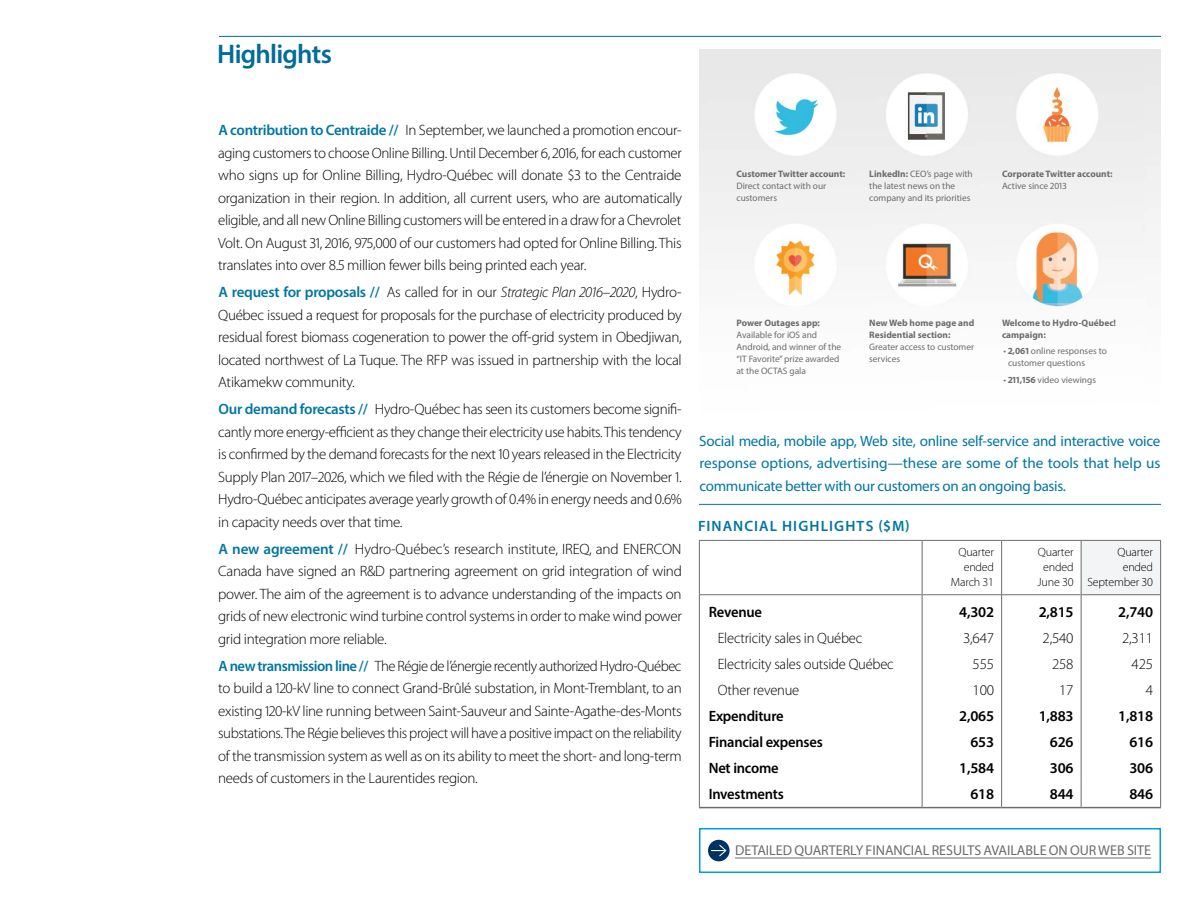
<style>
.page{position:relative;width:1188px;height:918px;background:#fff}
.page>*{position:absolute;margin:0;border:0;box-sizing:border-box;transform-origin:0 0}
.t1{font:600 27px "Myriad Pro";letter-spacing:-.03em;color:#006c9a}
.t2{font:300 15px/22.5px "Myriad Pro";letter-spacing:-.02em;color:#000;text-align:justify}
.t3{font:15px/22.5px "Myriad Pro";letter-spacing:-.02em;color:#0076a3;text-align:justify}
.t4{font:600 15px "Myriad Pro";letter-spacing:-.015em;color:#000}
.t5{font:600 15px "Myriad Pro";letter-spacing:.075em;color:#0076a3}
.t6{font:14.25px "Myriad Pro";letter-spacing:-.005em;color:#6b6c6b}
.t7{font:300 12px/15px "Myriad Pro";letter-spacing:-.015em;color:#000;text-align:right}
.t8{font:9.3px/12px "Myriad Pro";color:#6b6c6b}
.t9{font:700 9.3px/12px "Myriad Pro";color:#6b6c6b}
.s1{font-weight:600;color:#0076a3}
.s2{font-style:italic}
.s3{font-weight:700}
</style>
<div class="page">
<hr style="left:219px;top:36px;width:942px;height:1px;background:#006c9a">
<hr style="left:699px;top:504px;width:462px;height:1px;background:#0076a3">
<div style="left:1081px;top:540px;width:80px;height:55px;background:#f2f4f5"></div>
<hr style="left:700px;top:594px;width:222px;height:1px;background:#6b6c6b">
<hr style="left:922px;top:594px;width:79px;height:1px;background:#6b6c6b">
<hr style="left:1002px;top:594px;width:79px;height:1px;background:#6b6c6b">
<hr style="left:1082px;top:594px;width:78px;height:1px;background:#6b6c6b">
<hr style="left:922px;top:541px;width:1px;height:54px;background:#6b6c6b">
<svg style="left:922px;top:595px;width:1px;height:182px"></svg>
<svg style="left:1001px;top:595px;width:1px;height:182px"></svg>
<svg style="left:1081px;top:595px;width:1px;height:182px"></svg>
<hr style="left:922px;top:777px;width:1px;height:30px;background:#6b6c6b">
<hr style="left:1001px;top:777px;width:1px;height:30px;background:#6b6c6b">
<hr style="left:1081px;top:777px;width:1px;height:30px;background:#6b6c6b">
<hr style="left:699px;top:540px;width:223px;height:1px;background:#6b6c6b">
<hr style="left:699px;top:541px;width:1px;height:54px;background:#6b6c6b">
<hr style="left:922px;top:540px;width:80px;height:1px;background:#6b6c6b">
<hr style="left:1002px;top:540px;width:79px;height:1px;background:#6b6c6b">
<hr style="left:1081px;top:540px;width:80px;height:1px;background:#6b6c6b">
<hr style="left:1160px;top:541px;width:1px;height:54px;background:#6b6c6b">
<svg style="left:699px;top:595px;width:1px;height:182px"></svg>
<hr style="left:699px;top:777px;width:1px;height:30px;background:#6b6c6b">
<hr style="left:699px;top:807px;width:223px;height:1px;background:#6b6c6b">
<hr style="left:922px;top:807px;width:80px;height:1px;background:#6b6c6b">
<hr style="left:1002px;top:807px;width:79px;height:1px;background:#6b6c6b">
<hr style="left:1081px;top:807px;width:80px;height:1px;background:#6b6c6b">
<hr style="left:1001px;top:541px;width:1px;height:54px;background:#6b6c6b">
<hr style="left:1081px;top:541px;width:1px;height:54px;background:#6b6c6b">
<svg style="left:1160px;top:595px;width:1px;height:182px"></svg>
<hr style="left:1160px;top:777px;width:1px;height:30px;background:#6b6c6b">
<hr style="left:735px;top:858px;width:416px;height:1px;background:#6b6c6b">
<div style="left:708px;top:840px;width:22px;height:21px;background:#003363;border-radius:50%"></div>
<svg style="left:711px;top:845px;width:16px;height:11px"></svg>
<div style="left:699px;top:828px;width:462px;height:45px;border:2px solid #00a0da"></div>
<img style="left:699px;top:50px;width:462px;height:261px">
<h1 class="t1" style="left:217px;top:37px;width:116px">Highlights</h1>
<p class="t2" style="left:218px;top:119px;width:465px"><span class="s1">A contribution to Centraide //</span> In September, we launched a promotion encour&shy;aging customers to choose Online Billing. Until December 6, 2016, for each customer who signs up for Online Billing, Hydro-Québec will donate $3 to the Centraide organization in their region. In addition, all current users, who are automatically eligible, and all new Online Billing customers will be entered in a draw for a Chevrolet Volt. On August 31, 2016, 975,000 of our customers had opted for Online Billing. This translates into over 8.5 million fewer bills being printed each year.</p>
<p class="t2" style="left:218px;top:281px;width:465px"><span class="s1">A request for proposals //</span> As called for in our <span class="s2">Strategic Plan 2016–2020</span>, Hydro-Québec issued a request for proposals for the purchase of electricity produced by residual forest biomass cogeneration to power the off-grid system in Obedjiwan, located northwest of La Tuque. The RFP was issued in partnership with the local Atikamekw community.</p>
<p class="t2" style="left:218px;top:398px;width:465px"><span class="s1">Our demand forecasts //</span> Hydro-Québec has seen its customers become signifi&shy;cantly more energy-efficient as they change their electricity use habits. This tendency is confirmed by the demand forecasts for the next 10 years released in the Electricity Supply Plan 2017–2026, which we filed with the Régie de l’énergie on November 1.<br>Hydro-Québec anticipates average yearly growth of 0.4% in energy needs and 0.6% in capacity needs over that time.</p>
<p class="t2" style="left:218px;top:538px;width:465px"><span class="s1">A new agreement //</span> Hydro-Québec’s research institute, IREQ, and ENERCON Canada have signed an R&amp;D partnering agreement on grid integration of wind power. The aim of the agreement is to advance understanding of the impacts on grids of new electronic wind turbine control systems in order to make wind power grid integration more reliable.</p>
<p class="t2" style="left:218px;top:655px;width:465px"><span class="s1">A new transmission line //</span> The Régie de l’énergie recently authorized Hydro-Québec to build a 120-kV line to connect Grand-Brûlé substation, in Mont-Tremblant, to an existing 120-kV line running between Saint-Sauveur and Sainte-Agathe-des-Monts substations. The Régie believes this project will have a positive impact on the reliability of the transmission system as well as on its ability to meet the short- and long-term needs of customers in the Laurentides region.</p>
<p class="t9" style="left:736px;top:167px;width:110px">Customer Twitter account:</p>
<p class="t8" style="left:736px;top:180px;width:91px">Direct contact with our customers</p>
<p class="t8" style="left:869px;top:168px;width:105px"><span class="s3">LinkedIn:</span> CEO’s page with the latest news on the company and its priorities</p>
<p class="t9" style="left:1002px;top:167px;width:112px">Corporate Twitter account:</p>
<p class="t8" style="left:1002px;top:180px;width:66px">Active since 2013</p>
<p class="t9" style="left:736px;top:316px;width:85px">Power Outages app:</p>
<p class="t8" style="left:736px;top:329px;width:106px">Available for iOS and<br>Android, and winner of the “IT Favorite” prize awarded at the OCTAS gala</p>
<p class="t9" style="left:869px;top:316px;width:107px">New Web home page and<br>Residential section:</p>
<p class="t8" style="left:869px;top:341px;width:106px">Greater access to customer services</p>
<p class="t9" style="left:1002px;top:316px;width:116px">Welcome to Hydro-Québec! campaign:</p>
<p class="t8" style="left:1008px;top:345px;width:100px;text-indent:-4px">• <span class="s3">2,061</span> online responses to customer questions</p>
<p class="t8" style="left:1004px;top:374px;width:94px">• <span class="s3">211,156</span> video viewings</p>
<p class="t3" style="left:699px;top:429px;width:463px">Social media, mobile app, Web site, online self-service and interactive voice response options, advertising—these are some of the tools that help us communicate better with our customers on an ongoing basis.</p>
<p class="t5" style="left:698px;top:516px;width:213px">FINANCIAL HIGHLIGHTS ($M)</p>
<p class="t7" style="left:951px;top:544px;width:45px">Quarter ended<br>March 31</p>
<p class="t7" style="left:1038px;top:544px;width:38px;text-align:center">Quarter ended<br>June 30</p>
<p class="t7" style="left:1087px;top:544px;width:67px">Quarter ended<br>September 30</p>
<p class="t4" style="left:709px;top:602px;width:55px">Revenue</p>
<p class="t4" style="left:959px;top:602px;width:36px">4,302</p>
<p class="t4" style="left:1039px;top:602px;width:36px">2,815</p>
<p class="t4" style="left:1118px;top:602px;width:36px">2,740</p>
<p class="t2" style="left:718px;top:627px;width:146px">Electricity sales in Québec</p>
<p class="t2" style="left:963px;top:627px;width:32px">3,647</p>
<p class="t2" style="left:1043px;top:627px;width:32px">2,540</p>
<p class="t2" style="left:1122px;top:627px;width:32px">2,311</p>
<p class="t2" style="left:718px;top:653px;width:178px">Electricity sales outside Québec</p>
<p class="t2" style="left:973px;top:653px;width:23px">555</p>
<p class="t2" style="left:1052px;top:653px;width:23px">258</p>
<p class="t2" style="left:1132px;top:653px;width:23px">425</p>
<p class="t2" style="left:718px;top:679px;width:83px">Other revenue</p>
<p class="t2" style="left:973px;top:679px;width:23px">100</p>
<p class="t2" style="left:1059px;top:679px;width:16px">17</p>
<p class="t2" style="left:1146px;top:679px;width:9px">4</p>
<p class="t4" style="left:709px;top:706px;width:76px">Expenditure</p>
<p class="t4" style="left:959px;top:706px;width:36px">2,065</p>
<p class="t4" style="left:1039px;top:706px;width:36px">1,883</p>
<p class="t4" style="left:1118px;top:706px;width:36px">1,818</p>
<p class="t4" style="left:709px;top:732px;width:116px">Financial expenses</p>
<p class="t4" style="left:970px;top:732px;width:25px">653</p>
<p class="t4" style="left:1050px;top:732px;width:25px">626</p>
<p class="t4" style="left:1129px;top:732px;width:25px">616</p>
<p class="t4" style="left:709px;top:758px;width:72px">Net income</p>
<p class="t4" style="left:959px;top:758px;width:36px">1,584</p>
<p class="t4" style="left:1050px;top:758px;width:25px">306</p>
<p class="t4" style="left:1129px;top:758px;width:25px">306</p>
<p class="t4" style="left:709px;top:784px;width:76px">Investments</p>
<p class="t4" style="left:970px;top:784px;width:25px">618</p>
<p class="t4" style="left:1050px;top:784px;width:25px">844</p>
<p class="t4" style="left:1129px;top:784px;width:25px">846</p>
<p class="t6" style="left:735px;top:841px;width:418px">DETAILED QUARTERLY FINANCIAL RESULTS AVAILABLE ON OUR WEB SITE</p>
</div>
